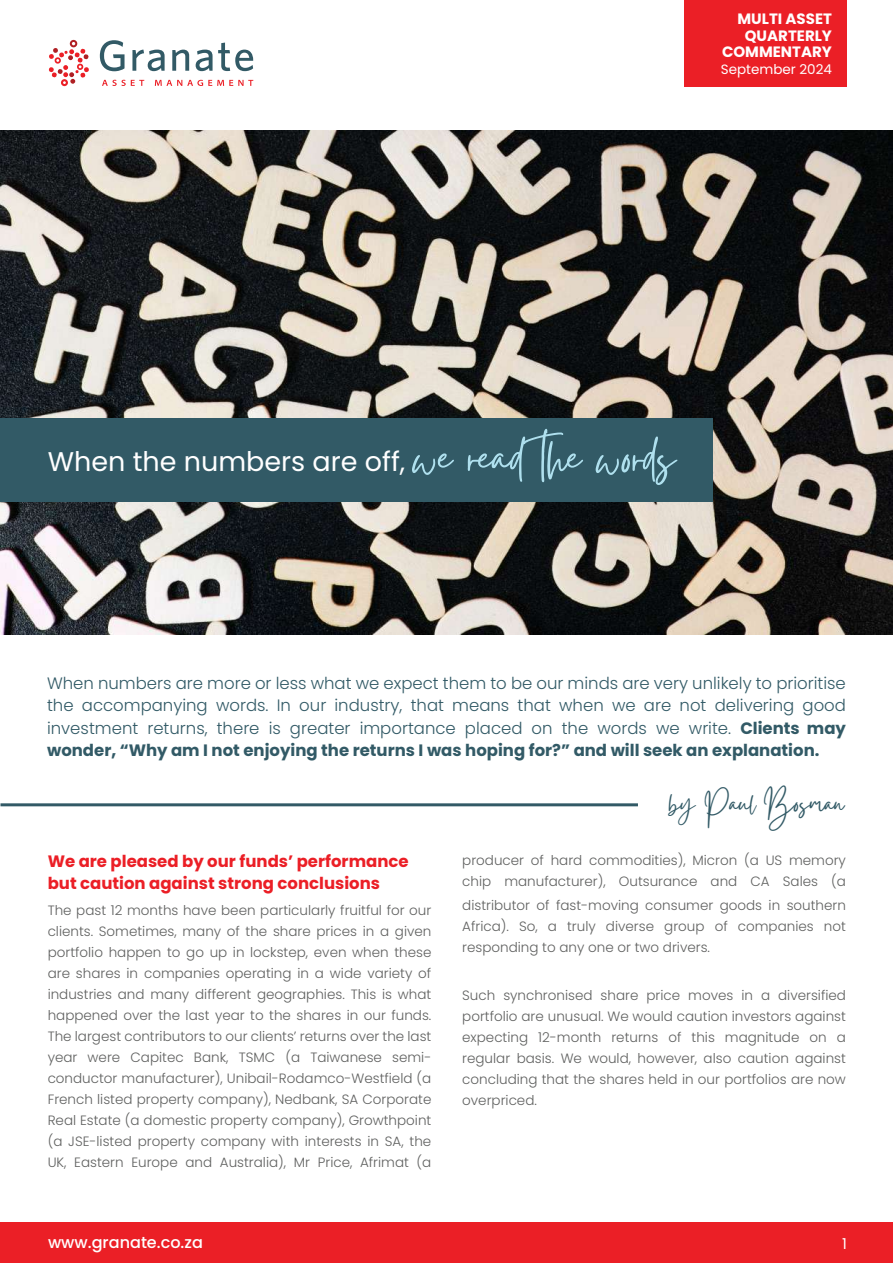
<style>
.page{position:relative;width:893px;height:1263px;background:#fff}
.page>*{position:absolute;margin:0;border:0;box-sizing:border-box;transform-origin:0 0}
.t1{font:63px "Gistesy";color:#afe0ee}
.t2{font:33px "Gistesy";color:#325a66}
.t3{font:27px "Poppins";color:#fff}
.t4{font:300 16.5px/22.5px "Poppins";color:#325a66;text-align:justify}
.t5{font:700 16.5px/22.5px "Poppins";color:#eb1f26}
.t6{font:500 16.05px "Poppins";color:#fff}
.t7{font:700 15px/16.5px "Poppins";color:#fff;text-align:right}
.t8{font:15px "Poppins";color:#fff}
.t9{font:300 13.5px/21px "Poppins";color:#606160;text-align:justify}
.t10{font:13.5px "Poppins";color:#fff}
.s1{font-weight:700}
</style>
<div class="page">
<img style="left:0;top:131px;width:893px;height:504px">
<div style="left:0;top:1223px;width:893px;height:40px;background:#eb1f26"></div>
<div style="left:684px;top:0;width:162px;height:86px;background:#eb1f26"></div>
<svg style="left:100px;top:40px;width:25px;height:31px"></svg>
<svg style="left:132px;top:50px;width:33px;height:21px"></svg>
<svg style="left:172px;top:50px;width:17px;height:21px"></svg>
<svg style="left:196px;top:43px;width:57px;height:28px"></svg>
<svg style="left:49px;top:40px;width:40px;height:46px"></svg>
<svg style="left:102px;top:80px;width:42px;height:6px"></svg>
<svg style="left:155px;top:80px;width:98px;height:6px"></svg>
<div style="left:0;top:418px;width:713px;height:84px;background:#325a66"></div>
<hr style="left:0;top:803px;width:638px;height:3px;background:#325a66">
<p class="t7" style="left:722px;top:11px;width:111px">MULTI ASSET<br>QUARTERLY<br>COMMENTARY</p>
<p class="t10" style="left:721px;top:61px;width:113px">September 2024</p>
<h1 class="t1" style="left:413px;top:413px;width:263px">we read the words</h1>
<h3 class="t3" style="left:48px;top:446px;width:359px">When the numbers are off,</h3>
<p class="t4" style="left:47px;top:672px;width:800px">When numbers are more or less what we expect them to be our minds are very unlikely to prioritise the accompanying words. In our industry, that means that when we are not delivering good investment returns, there is greater importance placed on the words we write. <span class="s1">Clients may wonder, “Why am I not enjoying the returns I was hoping for?” and will seek an explanation.</span></p>
<p class="t5" style="left:48px;top:850px;width:362px">We are pleased by our funds’ performance but caution against strong conclusions</p>
<p class="t9" style="left:48px;top:900px;width:385px">The past 12 months have been particularly fruitful for our clients. Sometimes, many of the share prices in a given portfolio happen to go up in lockstep, even when these are shares in companies operating in a wide variety of industries and many different geographies. This is what happened over the last year to the shares in our funds.<br>The largest contributors to our clients’ returns over the last year were Capitec Bank, TSMC (a Taiwanese semi&shy;conductor manufacturer), Unibail-Rodamco-Westfield (a French listed property company), Nedbank, SA Corporate Real Estate (a domestic property company), Growthpoint (a JSE-listed property company with interests in SA, the UK, Eastern Europe and Australia), Mr Price, Afrimat (a</p>
<h2 class="t2" style="left:668px;top:780px;width:177px">by Paul Bosman</h2>
<p class="t9" style="left:462px;top:849px;width:385px">producer of hard commodities), Micron (a US memory chip manufacturer), Outsurance and CA Sales (a</p>
<p class="t9" style="left:462px;top:894px;width:385px">distributor of fast-moving consumer goods in southern Africa). So, a truly diverse group of companies not responding to any one or two drivers.</p>
<p class="t9" style="left:462px;top:984px;width:385px">Such synchronised share price moves in a diversified portfolio are unusual. We would caution investors against expecting 12-month returns of this magnitude on a regular basis. We would, however, also caution against concluding that the shares held in our portfolios are now overpriced.</p>
<p class="t6" style="left:48px;top:1233px;width:156px">www.granate.co.za</p>
<p class="t8" style="left:842px;top:1234px;width:6px">1</p>
</div>
